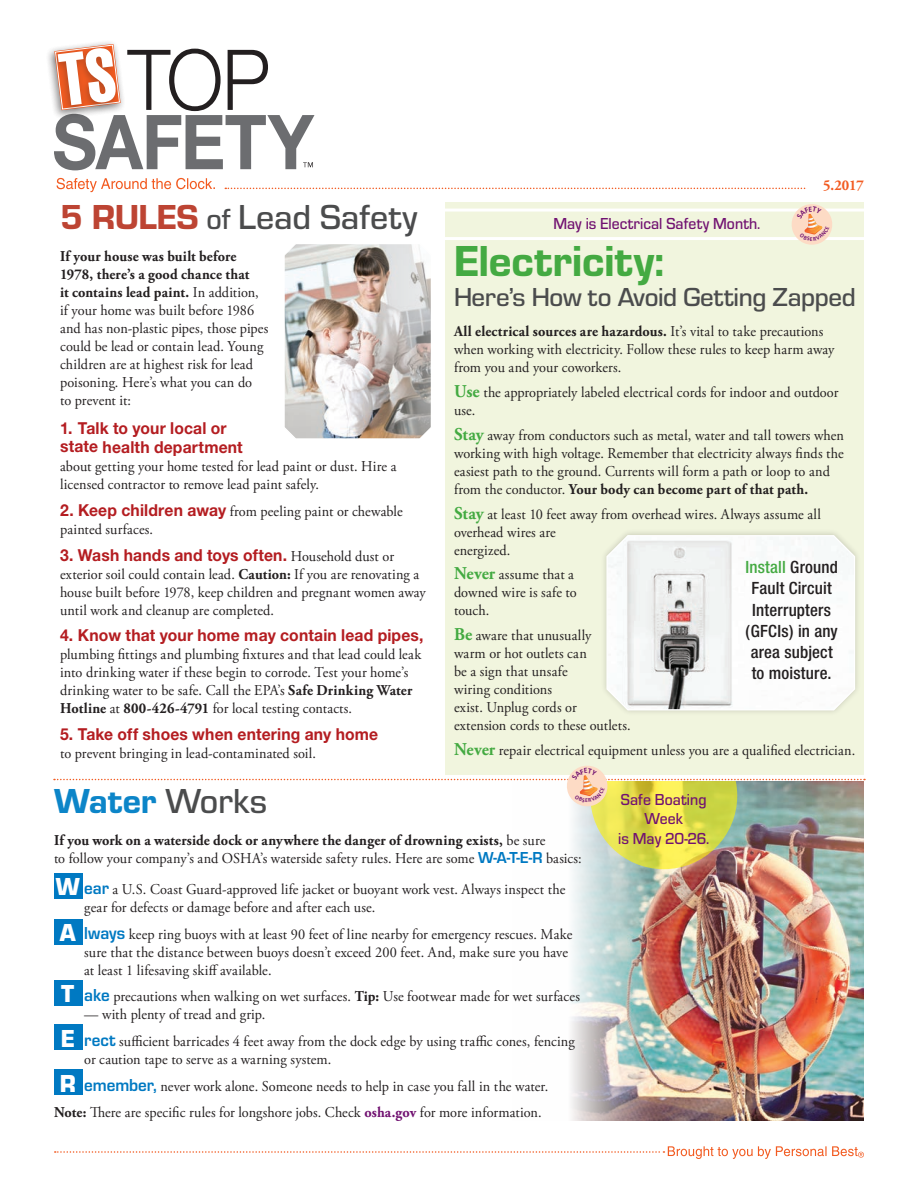
<style>
.page{position:relative;width:918px;height:1188px;background:#fff}
.page>*{position:absolute;margin:0;border:0;box-sizing:border-box;transform-origin:0 0}
.San_Serif_Headline{font:45px "Eurostile T Heav";letter-spacing:-.005em;color:#44aa42}
.San_Serif_Headline-2{font:500 36px "Eurostile T";color:#4b4c4d}
.San_Serif_Headline-3{font:36px "Eurostile T Heav";letter-spacing:-.005em;color:#0c85c8}
.San_Serif_Headline-4{font:500 27px "Eurostile T";letter-spacing:-.015em;color:#4b4c4d}
.Serif_Body_Copy{font:25.5px "Eurostile T Blac";color:#fff;scale:.95 1}
.Sans_pullquote{font:500 condensed 16.95px/21.1px "Helvetica Neue";letter-spacing:.01em;color:#231f20;text-align:center}
.Serif_Body_Copy-2{font:700 16.5px/19.5px "Helvetica Neue";letter-spacing:.01em;color:#b41d21;scale:.95 1}
.Monthly_Observance_t{font:500 16.5px/19.5px "Eurostile T";color:#711271;text-align:center;scale:.95 1}
.Serif_Body_Copy-3{font:15px/18px "Adobe Garamond Pro";letter-spacing:.01em;color:#231f20;scale:.95 1}
.t1{font:700 15px "Adobe Garamond Pro";color:#f25b21;scale:.95 1}
.s1{font-family:"Eurostile T Heav";font-weight:400;color:#bd4433}
.s2{font-size:30px}
.s3{font-weight:700}
.s4{font-family:"Helvetica Neue";font-weight:700;font-size:16.5px;color:#b41d21}
.s5{font-family:"Adobe Garamond Pro";font-weight:400;font-size:15px;color:#231f20}
.s6{font-weight:700;font-size:18px;color:#44aa42}
.s7{color:#44aa42}
.s8{font-family:"Eurostile T";font-weight:500;color:#4b4c4d}
.s9{font-family:"Eurostile T";font-weight:700;font-size:16.5px;color:#0079c2}
.s10{font-family:"Eurostile T";font-weight:700;font-size:18px;color:#0079c2}
.s11{font-weight:700;color:#711271}
</style>
<div class="page">
<svg style="left:225px;top:188px;width:581px;height:1px"></svg>
<svg style="left:57px;top:178px;width:158px;height:14px"></svg>
<div style="left:49px;top:43px;width:73px;height:72px;background:#231f20;opacity:.3"></div>
<svg style="left:54px;top:44px;width:261px;height:126px"></svg>
<svg style="left:55px;top:1146px;width:809px;height:13px"></svg>
<img style="left:284px;top:244px;width:147px;height:195px">
<img style="left:571px;top:809px;width:293px;height:312px">
<svg style="left:590px;top:722px;width:147px;height:147px;background:#e3e04d"></svg>
<div style="left:54px;top:873px;width:28px;height:26px;background:#0079c2"></div>
<div style="left:54px;top:919px;width:28px;height:26px;background:#0079c2"></div>
<div style="left:54px;top:980px;width:28px;height:26px;background:#0079c2"></div>
<div style="left:54px;top:1024px;width:28px;height:26px;background:#0079c2"></div>
<div style="left:54px;top:1070px;width:28px;height:25px;background:#0079c2"></div>
<div style="left:446px;top:202px;width:418px;height:573px;background:#f1f5de"></div>
<div style="left:601px;top:529px;width:260px;height:188px;background:#ebefd8"></div>
<svg style="left:606px;top:534px;width:250px;height:177px;background:#edeeed"></svg>
<hr style="left:442px;top:209px;width:438px;height:3px;background:#fff">
<hr style="left:442px;top:237px;width:438px;height:3px;background:#fff">
<svg style="left:54px;top:763px;width:811px;height:46px"></svg>
<svg style="left:789px;top:204px;width:46px;height:41px"></svg>
<p class="San_Serif_Headline-2" style="left:60px;top:198px;width:359px"><span class="s1">5 RULES</span> <span class="s2">of</span> Lead Safety</p>
<p class="Serif_Body_Copy-3" style="left:60px;top:247px;width:221px"><span class="s3">If your house was built before<br>1978, there’s a good chance that<br>it contains lead paint.</span> In addition, if your home was built before 1986 and has non-plastic pipes, those pipes could be lead or contain lead. Young children are at highest risk for lead poisoning. Here’s what you can do<br>to prevent it:</p>
<p class="Serif_Body_Copy-2" style="left:60px;top:418px;width:194px">1. Talk to your local or state health department</p>
<p class="Serif_Body_Copy-3" style="left:60px;top:458px;width:356px">about getting your home tested for lead paint or dust. Hire a licensed contractor to remove lead paint safely.</p>
<p class="Serif_Body_Copy-3" style="left:60px;top:503px;width:362px"><span class="s4">2. Keep children away</span> from peeling paint or chewable painted surfaces.</p>
<p class="Serif_Body_Copy-2" style="left:60px;top:545px;width:353px">3. Wash hands and toys often. <span class="s5">Household dust or</span></p>
<p class="Serif_Body_Copy-3" style="left:60px;top:565px;width:387px">exterior soil could contain lead. <span class="s3">Caution:</span> If you are renovating a house built before 1978, keep children and pregnant women away until work and cleanup are completed.</p>
<p class="Serif_Body_Copy-2" style="left:60px;top:625px;width:384px">4. Know that your home may contain lead pipes,</p>
<p class="Serif_Body_Copy-3" style="left:60px;top:646px;width:382px">plumbing fittings and plumbing fixtures and that lead could leak into drinking water if these begin to corrode. Test your home’s drinking water to be safe. Call the EPA’s <span class="s3">Safe Drinking Water Hotline</span> at <span class="s3">800-426-4791</span> for local testing contacts.</p>
<p class="Serif_Body_Copy-2" style="left:60px;top:724px;width:336px">5. Take off shoes when entering any home</p>
<p class="Serif_Body_Copy-3" style="left:60px;top:745px;width:271px">to prevent bringing in lead-contaminated soil.</p>
<p class="t1" style="left:823px;top:176px;width:44px">5.2017</p>
<p class="Monthly_Observance_t" style="left:554px;top:214px;width:219px">May is Electrical Safety Month.</p>
<p class="San_Serif_Headline" style="left:454px;top:237px;width:212px">Electricity:</p>
<p class="San_Serif_Headline-4" style="left:454px;top:283px;width:403px">Here’s How to Avoid Getting Zapped</p>
<p class="Serif_Body_Copy-3" style="left:454px;top:323px;width:402px"><span class="s3">All electrical sources are hazardous.</span> It’s vital to take precautions when working with electricity. Follow these rules to keep harm away from you and your coworkers.</p>
<p class="Serif_Body_Copy-3" style="left:454px;top:384px;width:406px"><span class="s6">Use</span> the appropriately labeled electrical cords for indoor and outdoor use.</p>
<p class="Serif_Body_Copy-3" style="left:454px;top:427px;width:412px"><span class="s6">Stay</span> away from conductors such as metal, water and tall towers when working with high voltage. Remember that electricity always finds the easiest path to the ground. Currents will form a path or loop to and from the conductor. <span class="s3">Your body can become part of that path.</span></p>
<p class="Serif_Body_Copy-3" style="left:454px;top:505px;width:388px"><span class="s6">Stay</span> at least 10 feet away from overhead wires. Always assume all overhead wires are<br>energized.</p>
<p class="Serif_Body_Copy-3" style="left:454px;top:566px;width:131px"><span class="s6">Never</span> assume that a downed wire is safe to touch.</p>
<p class="Serif_Body_Copy-3" style="left:454px;top:627px;width:187px"><span class="s6">Be</span> aware that unusually<br>warm or hot outlets can<br>be a sign that unsafe<br>wiring conditions<br>exist. Unplug cords or extension cords to these outlets.</p>
<p class="Serif_Body_Copy-3" style="left:454px;top:742px;width:424px"><span class="s6">Never</span> repair electrical equipment unless you are a qualified electrician.</p>
<p class="Sans_pullquote" style="left:745px;top:556px;width:94px"><span class="s7">Install</span> Ground<br>Fault Circuit<br>Interrupters (GFCIs) in any area subject to moisture.</p>
<p class="San_Serif_Headline-3" style="left:54px;top:782px;width:215px">Water <span class="s8">Works</span></p>
<p class="Serif_Body_Copy-3" style="left:54px;top:831px;width:557px"><span class="s3">If you work on a waterside dock or anywhere the danger of drowning exists,</span> be sure<br>to follow your company’s and OSHA’s waterside safety rules. Here are some <span class="s9">W-A-T-E-R</span> basics:</p>
<p class="Serif_Body_Copy-3" style="left:84px;top:881px;width:508px"><span class="s10">ear</span> a U.S. Coast Guard-approved life jacket or buoyant work vest. Always inspect the gear for defects or damage before and after each use.</p>
<p class="Serif_Body_Copy-3" style="left:84px;top:926px;width:516px"><span class="s10">lways</span> keep ring buoys with at least 90 feet of line nearby for emergency rescues. Make sure that the distance between buoys doesn’t exceed 200 feet. And, make sure you have at least 1 lifesaving skiff available.</p>
<p class="Serif_Body_Copy-3" style="left:84px;top:988px;width:523px"><span class="s10">ake</span> precautions when walking on wet surfaces. <span class="s3">Tip:</span> Use footwear made for wet surfaces</p>
<p class="Serif_Body_Copy-3" style="left:84px;top:1006px;width:192px">— with plenty of tread and grip.</p>
<p class="Serif_Body_Copy-3" style="left:84px;top:1033px;width:518px"><span class="s10">rect</span> sufficient barricades 4 feet away from the dock edge by using traffic cones, fencing or caution tape to serve as a warning system.</p>
<p class="Serif_Body_Copy-3" style="left:84px;top:1078px;width:490px"><span class="s10">emember,</span> never work alone. Someone needs to help in case you fall in the water.</p>
<p class="Serif_Body_Copy-3" style="left:54px;top:1104px;width:515px"><span class="s3">Note:</span> There are specific rules for longshore jobs. Check <span class="s11">osha.gov</span> for more information.</p>
<p class="Serif_Body_Copy" style="left:56px;top:873px;width:27px">W</p>
<p class="Serif_Body_Copy" style="left:60px;top:919px;width:18px">A</p>
<p class="Serif_Body_Copy" style="left:61px;top:980px;width:15px">T</p>
<p class="Serif_Body_Copy" style="left:61px;top:1024px;width:16px">E</p>
<p class="Serif_Body_Copy" style="left:60px;top:1069px;width:18px">R</p>
<p class="Monthly_Observance_t" style="left:618px;top:789px;width:97px">Safe Boating<br>Week<br>is May 20-26.</p>
</div>
